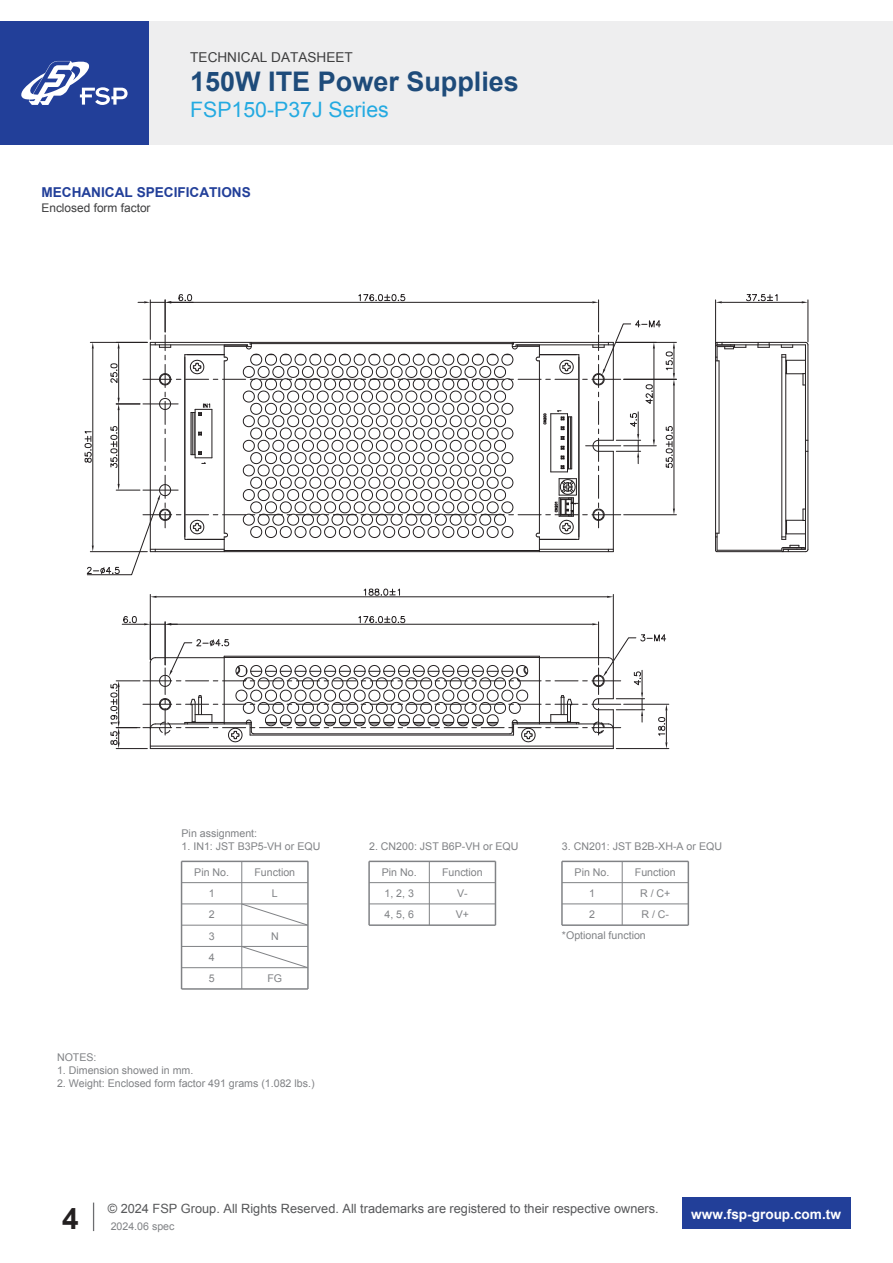
<style>
.page{position:relative;width:893px;height:1263px;background:#fff}
.page>*{position:absolute;margin:0;border:0;box-sizing:border-box;transform-origin:0 0}
.t1{font:700 29.7px "Arial";color:#231f20}
.t2{font:700 27px "Arial";color:#1e4b7a}
.t3{font:21.3px "Arial";color:#24aae1}
.t4{font:700 13.65px "Arial";color:#223f99}
.t5{font:700 13.65px "Arial";color:#fff}
.t6{font:13.65px "Arial";color:#3e3e3f}
.t7{font:12.75px "Arial";color:#57585a}
.t8{font:11.85px "Arial";color:#3e3e3f}
.t9{font:10.65px/21.3px "Arial";color:#808285;text-align:center}
</style>
<div class="page">
<svg style="left:93px;top:1202px;width:1px;height:29px"></svg>
<div style="left:682px;top:1197px;width:168px;height:32px;background:#223f99"></div>
<div style="left:0;top:21px;width:893px;height:124px;background:#eeeeef"></div>
<div style="left:0;top:21px;width:149px;height:124px;background:#223f99"></div>
<svg style="left:21px;top:61px;width:107px;height:44px"></svg>
<hr style="left:429px;top:861px;width:1px;height:64px;background:#808285">
<hr style="left:495px;top:861px;width:1px;height:64px;background:#808285">
<hr style="left:368px;top:861px;width:2px;height:64px;background:#808285">
<hr style="left:369px;top:903px;width:126px;height:1px;background:#808285">
<hr style="left:369px;top:882px;width:126px;height:1px;background:#808285">
<hr style="left:369px;top:861px;width:126px;height:1px;background:#808285">
<hr style="left:369px;top:924px;width:126px;height:2px;background:#808285">
<hr style="left:622px;top:861px;width:1px;height:64px;background:#808285">
<hr style="left:688px;top:861px;width:1px;height:64px;background:#808285">
<hr style="left:561px;top:861px;width:2px;height:64px;background:#808285">
<hr style="left:562px;top:903px;width:126px;height:1px;background:#808285">
<hr style="left:562px;top:882px;width:126px;height:1px;background:#808285">
<hr style="left:562px;top:861px;width:126px;height:1px;background:#808285">
<hr style="left:562px;top:924px;width:126px;height:2px;background:#808285">
<hr style="left:182px;top:925px;width:126px;height:1px;background:#808285">
<hr style="left:182px;top:946px;width:126px;height:1px;background:#808285">
<hr style="left:182px;top:967px;width:126px;height:1px;background:#808285">
<hr style="left:241px;top:861px;width:1px;height:128px;background:#808285">
<hr style="left:307px;top:861px;width:2px;height:128px;background:#808285">
<hr style="left:181px;top:861px;width:1px;height:128px;background:#808285">
<hr style="left:182px;top:903px;width:126px;height:1px;background:#808285">
<hr style="left:182px;top:882px;width:126px;height:1px;background:#808285">
<hr style="left:182px;top:861px;width:126px;height:1px;background:#808285">
<hr style="left:182px;top:988px;width:126px;height:2px;background:#808285">
<svg style="left:241px;top:903px;width:68px;height:23px"></svg>
<svg style="left:241px;top:945px;width:68px;height:24px"></svg>
<hr style="left:150px;top:748px;width:463px;height:1px;background:#231f20">
<hr style="left:717px;top:551px;width:88px;height:1px;background:#231f20">
<hr style="left:717px;top:550px;width:65px;height:1px;background:#231f20">
<hr style="left:715px;top:344px;width:1px;height:206px;background:#231f20">
<hr style="left:719px;top:361px;width:1px;height:172px;background:#231f20">
<hr style="left:781px;top:355px;width:1px;height:184px;background:#231f20">
<hr style="left:785px;top:355px;width:1px;height:184px;background:#231f20">
<hr style="left:805px;top:345px;width:1px;height:204px;background:#231f20">
<hr style="left:808px;top:345px;width:1px;height:204px;background:#231f20">
<svg style="left:782px;top:354px;width:23px;height:32px"></svg>
<svg style="left:758px;top:343px;width:12px;height:5px"></svg>
<svg style="left:781px;top:345px;width:12px;height:3px"></svg>
<hr style="left:717px;top:344px;width:88px;height:1px;background:#231f20">
<hr style="left:717px;top:342px;width:88px;height:1px;background:#231f20">
<svg style="left:805px;top:342px;width:4px;height:4px"></svg>
<svg style="left:781px;top:509px;width:28px;height:43px"></svg>
<svg style="left:715px;top:533px;width:4px;height:19px"></svg>
<svg style="left:715px;top:342px;width:32px;height:19px"></svg>
<hr style="left:616px;top:748px;width:53px;height:1px;background:#231f20">
<hr style="left:624px;top:704px;width:45px;height:1px;background:#231f20">
<hr style="left:598px;top:622px;width:1px;height:43px;background:#231f20">
<hr style="left:171px;top:624px;width:421px;height:1px;background:#231f20">
<svg style="left:592px;top:623px;width:7px;height:2px"></svg>
<svg style="left:358px;top:616px;width:48px;height:9px"></svg>
<hr style="left:150px;top:594px;width:1px;height:66px;background:#231f20">
<hr style="left:613px;top:594px;width:1px;height:66px;background:#231f20">
<hr style="left:156px;top:596px;width:451px;height:1px;background:#231f20">
<svg style="left:607px;top:596px;width:6px;height:2px"></svg>
<svg style="left:363px;top:588px;width:37px;height:8px"></svg>
<hr style="left:165px;top:622px;width:1px;height:43px;background:#231f20">
<svg style="left:122px;top:616px;width:55px;height:9px"></svg>
<hr style="left:116px;top:748px;width:31px;height:1px;background:#231f20">
<hr style="left:808px;top:300px;width:1px;height:42px;background:#231f20">
<hr style="left:715px;top:300px;width:1px;height:43px;background:#231f20">
<hr style="left:722px;top:302px;width:80px;height:1px;background:#231f20">
<svg style="left:746px;top:294px;width:32px;height:8px"></svg>
<hr style="left:624px;top:514px;width:52px;height:1px;background:#231f20">
<hr style="left:616px;top:342px;width:60px;height:1px;background:#231f20">
<hr style="left:624px;top:379px;width:52px;height:1px;background:#231f20">
<hr style="left:150px;top:300px;width:1px;height:39px;background:#231f20">
<hr style="left:165px;top:300px;width:1px;height:32px;background:#231f20">
<hr style="left:598px;top:300px;width:1px;height:32px;background:#231f20">
<hr style="left:171px;top:302px;width:421px;height:1px;background:#231f20">
<svg style="left:138px;top:294px;width:55px;height:9px"></svg>
<svg style="left:592px;top:301px;width:7px;height:2px"></svg>
<svg style="left:358px;top:294px;width:47px;height:8px"></svg>
<svg style="left:110px;top:631px;width:557px;height:117px"></svg>
<svg style="left:84px;top:317px;width:591px;height:258px"></svg>
<p class="t6" style="left:190px;top:48px;width:164px">TECHNICAL DATASHEET</p>
<h2 class="t2" style="left:190px;top:64px;width:330px">150W ITE Power Supplies</h2>
<h3 class="t3" style="left:190px;top:95px;width:200px">FSP150-P37J Series</h3>
<p class="t4" style="left:41px;top:183px;width:211px">MECHANICAL SPECIFICATIONS</p>
<p class="t8" style="left:41px;top:200px;width:111px">Enclosed form factor</p>
<p class="t9" style="left:182px;top:823px;width:77px">Pin assignment:</p>
<p class="t9" style="left:182px;top:835px;width:140px">1. IN1: JST B3P5-VH or EQU</p>
<p class="t9" style="left:194px;top:862px;width:36px">Pin No.<br>1<br>2<br>3<br>4<br>5</p>
<p class="t9" style="left:254px;top:862px;width:42px">Function<br>L</p>
<p class="t9" style="left:271px;top:925px;width:9px">N</p>
<p class="t9" style="left:267px;top:968px;width:16px">FG</p>
<p class="t9" style="left:57px;top:1047px;width:41px">NOTES:</p>
<p class="t9" style="left:57px;top:1060px;width:138px">1. Dimension showed in mm.</p>
<p class="t9" style="left:57px;top:1073px;width:259px">2. Weight: Enclosed form factor 491 grams (1.082 lbs.)</p>
<p class="t9" style="left:369px;top:835px;width:151px">2. CN200: JST B6P-VH or EQU</p>
<p class="t9" style="left:382px;top:862px;width:36px;text-align:left">Pin No.<br>1, 2, 3<br>4, 5, 6</p>
<p class="t9" style="left:442px;top:862px;width:42px">Function<br>V-<br>V+</p>
<p class="t9" style="left:562px;top:835px;width:162px">3. CN201: JST B2B-XH-A or EQU</p>
<p class="t9" style="left:575px;top:862px;width:36px">Pin No.<br>1<br>2</p>
<p class="t9" style="left:635px;top:862px;width:42px">Function<br>R / C+<br>R / C-</p>
<p class="t9" style="left:562px;top:925px;width:85px">*Optional function</p>
<p class="t7" style="left:108px;top:1200px;width:553px">© 2024 FSP Group. All Rights Reserved. All trademarks are registered to their respective owners.</p>
<p class="t9" style="left:111px;top:1216px;width:65px">2024.06 spec</p>
<h1 class="t1" style="left:62px;top:1199px;width:18px">4</h1>
<p class="t5" style="left:691px;top:1205px;width:151px">www.fsp-group.com.tw</p>
</div>
